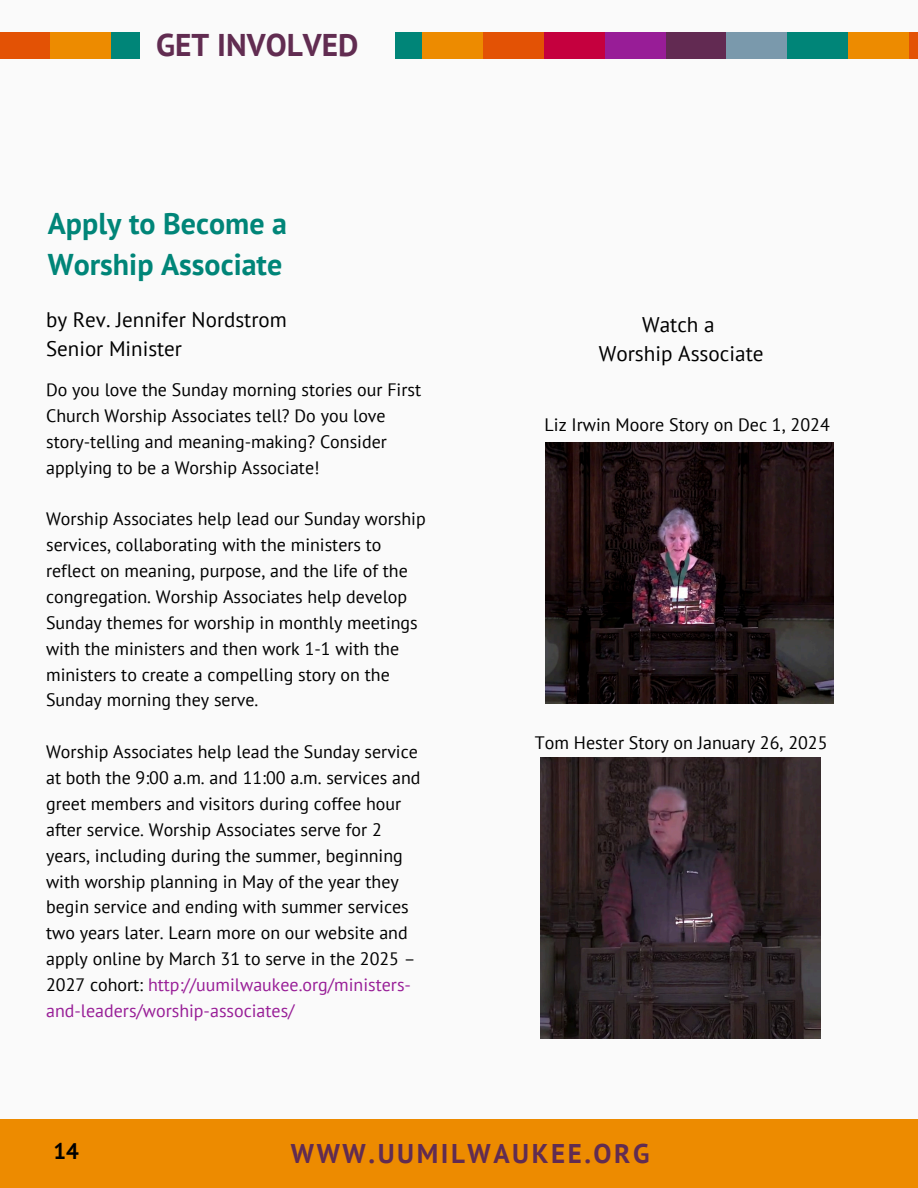
<style>
.page{position:relative;width:918px;height:1188px;background:#fafafa}
.page>*{position:absolute;margin:0;border:0;box-sizing:border-box;transform-origin:0 0}
.t1{font:700 31.35px "PT Sans";color:#612c51}
.t2{font:700 30px/41.7px "PT Sans";color:#008578}
.t3{font:700 27px "PT Sans";letter-spacing:.095em;color:#612c51}
.t4{font:700 22.5px "PT Sans";color:#000}
.t5{font:21.15px/29.2px "PT Sans";color:#000;text-align:center}
.t6{font:21px/29.2px "PT Sans";color:#000}
.t7{font:18px/25.8px "PT Sans";color:#000}
.s1{color:#981e97}
</style>
<div class="page">
<div style="left:0;top:1119px;width:918px;height:69px;background:#ed8b00"></div>
<img style="left:0;top:32px;width:139px;height:26px">
<img style="left:395px;top:32px;width:523px;height:26px">
<img style="left:541px;top:758px;width:280px;height:280px">
<img style="left:545px;top:442px;width:288px;height:261px">
<h1 class="t1" style="left:156px;top:24px;width:204px">GET INVOLVED</h1>
<p class="t2" style="left:48px;top:202px;width:241px">Apply to Become a<br>Worship Associate</p>
<p class="t6" style="left:46px;top:304px;width:242px">by Rev. Jennifer Nordstrom<br>Senior Minister</p>
<h4 class="t5" style="left:599px;top:309px;width:166px">Watch a<br>Worship Associate</h4>
<h2 class="t7" style="left:46px;top:376px;width:377px">Do you love the Sunday morning stories our First Church Worship Associates tell? Do you love story-telling and meaning-making? Consider applying to be a Worship Associate!</h2>
<h4 class="t7" style="left:46px;top:506px;width:381px">Worship Associates help lead our Sunday worship services, collaborating with the ministers to reflect on meaning, purpose, and the life of the congregation. Worship Associates help develop Sunday themes for worship in monthly meetings with the ministers and then work 1-1 with the ministers to create a compelling story on the Sunday morning they serve.</h4>
<p class="t7" style="left:46px;top:739px;width:376px">Worship Associates help lead the Sunday service at both the 9:00 a.m. and 11:00 a.m. services and greet members and visitors during coffee hour after service. Worship Associates serve for 2 years, including during the summer, beginning with worship planning in May of the year they begin service and ending with summer services two years later. Learn more on our website and apply online by March 31 to serve in the 2025 – 2027 cohort: <span class="s1">http://uumilwaukee.org/ministers&shy;and-leaders/worship-associates/</span></p>
<p class="t7" style="left:545px;top:411px;width:287px">Liz Irwin Moore Story on Dec 1, 2024</p>
<p class="t7" style="left:535px;top:729px;width:294px">Tom Hester Story on January 26, 2025</p>
<p class="t4" style="left:53px;top:1136px;width:27px">14</p>
<p class="t3" style="left:291px;top:1135px;width:360px">WWW.UUMILWAUKEE.ORG</p>
</div>
